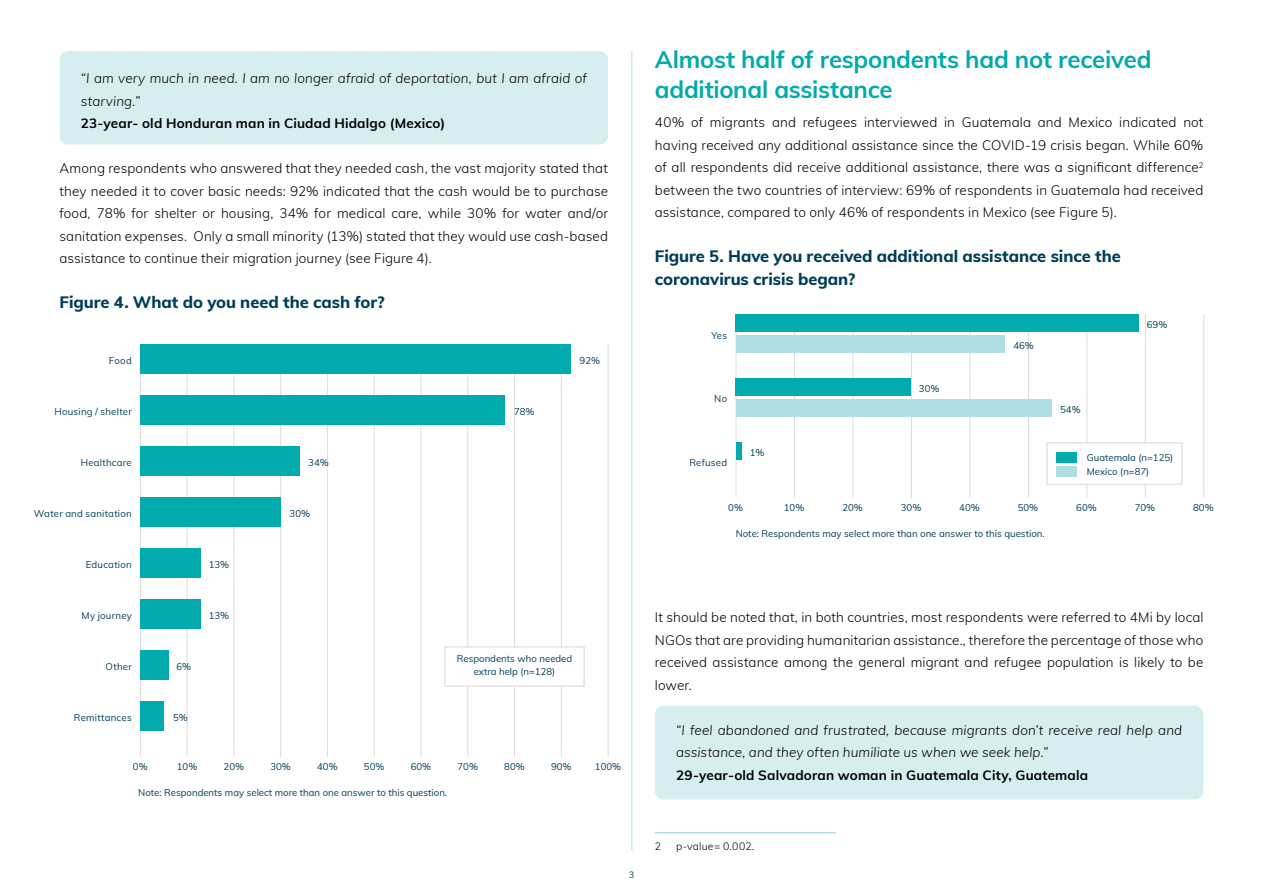
<style>
.page{position:relative;width:1263px;height:893px;background:#fff}
.page>*{position:absolute;margin:0;border:0;box-sizing:border-box;transform-origin:0 0}
.t1{font:700 24px/30px "Muli";letter-spacing:-.01em;color:#00aaad}
.t2{font:800 16.5px/22.5px "Muli";letter-spacing:-.005em;color:#003d58}
.t3{font:300 13.5px/22.5px "Muli";letter-spacing:.005em;color:#000;text-align:justify}
.t4{font:italic 300 13.5px/22.5px "Muli";letter-spacing:.01em;color:#000}
.t5{font:700 13.5px "Muli";letter-spacing:.015em;color:#000}
.t6{font:300 10.5px "Muli";letter-spacing:.015em;color:#000}
.t7{font:9.6px/13.5px "Muli";color:#003d58}
.t8{font:9.6px "Muli";letter-spacing:.025em;color:#003d58}
.t9{font:9.6px "Muli";letter-spacing:.02em;color:#003d58}
.t10{font:9px "Muli";color:#003d58}
</style>
<div class="page">
<hr style="left:631px;top:51px;width:1px;height:799px;background:#afdfe4">
<div style="left:655px;top:706px;width:548px;height:93px;background:#d6eef0;border-radius:9px"></div>
<div style="left:60px;top:51px;width:548px;height:94px;background:#d6eef0;border-radius:9px"></div>
<hr style="left:655px;top:832px;width:181px;height:1px;background:#afdfe4">
<hr style="left:736px;top:315px;width:1px;height:182px;background:#e3dadd">
<hr style="left:794px;top:315px;width:1px;height:182px;background:#e3dadd">
<hr style="left:853px;top:315px;width:1px;height:182px;background:#e3dadd">
<hr style="left:911px;top:315px;width:1px;height:182px;background:#e3dadd">
<hr style="left:969px;top:315px;width:1px;height:182px;background:#e3dadd">
<hr style="left:1028px;top:315px;width:1px;height:182px;background:#e3dadd">
<hr style="left:1086px;top:315px;width:1px;height:182px;background:#e3dadd">
<hr style="left:1145px;top:315px;width:1px;height:182px;background:#e3dadd">
<hr style="left:1203px;top:315px;width:1px;height:182px;background:#e3dadd">
<div style="left:736px;top:442px;width:5px;height:17px;background:#00aaad"></div>
<div style="left:1046px;top:442px;width:136px;height:43px;background:#fff;border:1px solid #e3dadd"></div>
<div style="left:1057px;top:452px;width:20px;height:11px;background:#00aaad"></div>
<div style="left:1057px;top:466px;width:20px;height:10px;background:#afdfe4"></div>
<div style="left:736px;top:378px;width:175px;height:17px;background:#00aaad"></div>
<div style="left:736px;top:400px;width:315px;height:17px;background:#afdfe4"></div>
<div style="left:736px;top:315px;width:403px;height:17px;background:#00aaad"></div>
<div style="left:736px;top:336px;width:269px;height:17px;background:#afdfe4"></div>
<hr style="left:140px;top:344px;width:1px;height:413px;background:#e3dadd">
<hr style="left:187px;top:344px;width:1px;height:413px;background:#e3dadd">
<hr style="left:233px;top:344px;width:1px;height:413px;background:#e3dadd">
<hr style="left:280px;top:344px;width:1px;height:413px;background:#e3dadd">
<hr style="left:327px;top:344px;width:1px;height:413px;background:#e3dadd">
<hr style="left:374px;top:344px;width:1px;height:413px;background:#e3dadd">
<hr style="left:421px;top:344px;width:1px;height:413px;background:#e3dadd">
<hr style="left:467px;top:344px;width:1px;height:413px;background:#e3dadd">
<hr style="left:514px;top:344px;width:1px;height:413px;background:#e3dadd">
<hr style="left:608px;top:344px;width:1px;height:413px;background:#e3dadd">
<hr style="left:561px;top:344px;width:1px;height:413px;background:#e3dadd">
<div style="left:140px;top:446px;width:159px;height:30px;background:#00aaad"></div>
<div style="left:140px;top:497px;width:141px;height:30px;background:#00aaad"></div>
<div style="left:140px;top:548px;width:61px;height:30px;background:#00aaad"></div>
<div style="left:140px;top:599px;width:61px;height:30px;background:#00aaad"></div>
<div style="left:140px;top:651px;width:28px;height:29px;background:#00aaad"></div>
<div style="left:140px;top:702px;width:24px;height:29px;background:#00aaad"></div>
<div style="left:140px;top:395px;width:365px;height:30px;background:#00aaad"></div>
<div style="left:140px;top:344px;width:431px;height:30px;background:#00aaad"></div>
<div style="left:444px;top:646px;width:141px;height:41px;background:#fff;border:1px solid #e3dadd"></div>
<p class="t4" style="left:81px;top:66px;width:507px">“I am very much in need. I am no longer afraid of deportation, but I am afraid of starving.”</p>
<p class="t5" style="left:81px;top:113px;width:366px">23-year- old Honduran man in Ciudad Hidalgo (Mexico)</p>
<p class="t3" style="left:60px;top:156px;width:550px">Among respondents who answered that they needed cash, the vast majority stated that they needed it to cover basic needs: 92% indicated that the cash would be to purchase food, 78% for shelter or housing, 34% for medical care, while 30% for water and/or sanitation expenses. Only a small minority (13%) stated that they would use cash-based assistance to continue their migration journey (see Figure 4).</p>
<p class="t2" style="left:60px;top:290px;width:327px">Figure 4. What do you need the cash for?</p>
<p class="t7" style="left:109px;top:353px;width:24px">Food</p>
<p class="t7" style="left:580px;top:353px;width:22px">92%</p>
<p class="t8" style="left:55px;top:405px;width:79px">Housing / shelter</p>
<p class="t7" style="left:514px;top:404px;width:22px">78%</p>
<p class="t8" style="left:81px;top:456px;width:52px">Healthcare</p>
<p class="t7" style="left:308px;top:455px;width:22px">34%</p>
<p class="t8" style="left:34px;top:507px;width:100px">Water and sanitation</p>
<p class="t7" style="left:290px;top:506px;width:22px">30%</p>
<p class="t8" style="left:86px;top:558px;width:48px">Education</p>
<p class="t7" style="left:209px;top:558px;width:22px">13%</p>
<p class="t8" style="left:82px;top:609px;width:52px">My journey</p>
<p class="t7" style="left:209px;top:609px;width:22px">13%</p>
<p class="t7" style="left:106px;top:660px;width:28px">Other</p>
<p class="t7" style="left:176px;top:660px;width:16px">6%</p>
<p class="t7" style="left:457px;top:651px;width:117px;text-align:center">Respondents who needed extra help (n=128)</p>
<p class="t8" style="left:74px;top:711px;width:59px">Remittances</p>
<p class="t7" style="left:173px;top:711px;width:16px">5%</p>
<p class="t7" style="left:133px;top:759px;width:16px">0%</p>
<p class="t7" style="left:177px;top:759px;width:22px">10%</p>
<p class="t7" style="left:224px;top:759px;width:22px">20%</p>
<p class="t7" style="left:270px;top:759px;width:22px">30%</p>
<p class="t7" style="left:317px;top:759px;width:22px">40%</p>
<p class="t7" style="left:364px;top:759px;width:22px">50%</p>
<p class="t7" style="left:411px;top:759px;width:22px">60%</p>
<p class="t7" style="left:457px;top:759px;width:22px">70%</p>
<p class="t7" style="left:504px;top:759px;width:22px">80%</p>
<p class="t7" style="left:551px;top:759px;width:22px">90%</p>
<p class="t7" style="left:595px;top:759px;width:28px">100%</p>
<p class="t7" style="left:138px;top:786px;width:310px">Note: Respondents may select more than one answer to this question.</p>
<p class="t10" style="left:629px;top:868px;width:7px">3</p>
<h1 class="t1" style="left:655px;top:43px;width:498px">Almost half of respondents had not received additional assistance</h1>
<p class="t3" style="left:655px;top:110px;width:550px">40% of migrants and refugees interviewed in Guatemala and Mexico indicated not having received any additional assistance since the COVID-19 crisis began. While 60% of all respondents did receive additional assistance, there was a significant difference<sup>2 </sup>between the two countries of interview: 69% of respondents in Guatemala had received assistance, compared to only 46% of respondents in Mexico (see Figure 5).</p>
<p class="t2" style="left:655px;top:244px;width:467px">Figure 5. Have you received additional assistance since the coronavirus crisis began?</p>
<p class="t7" style="left:711px;top:328px;width:17px">Yes</p>
<p class="t7" style="left:714px;top:392px;width:14px">No</p>
<p class="t9" style="left:689px;top:456px;width:39px">Refused</p>
<p class="t7" style="left:750px;top:445px;width:16px">1%</p>
<p class="t7" style="left:919px;top:381px;width:22px">30%</p>
<p class="t7" style="left:1013px;top:339px;width:22px">46%</p>
<p class="t7" style="left:1060px;top:402px;width:22px">54%</p>
<p class="t7" style="left:1147px;top:317px;width:22px">69%</p>
<p class="t7" style="left:1087px;top:450px;width:88px">Guatemala (n=125)<br>Mexico (n=87)</p>
<p class="t7" style="left:728px;top:501px;width:16px">0%</p>
<p class="t7" style="left:784px;top:501px;width:22px">10%</p>
<p class="t7" style="left:842px;top:501px;width:22px">20%</p>
<p class="t7" style="left:901px;top:501px;width:22px">30%</p>
<p class="t7" style="left:959px;top:501px;width:22px">40%</p>
<p class="t7" style="left:1018px;top:501px;width:22px">50%</p>
<p class="t7" style="left:1076px;top:501px;width:22px">60%</p>
<p class="t7" style="left:1135px;top:501px;width:22px">70%</p>
<p class="t7" style="left:1193px;top:501px;width:22px">80%</p>
<p class="t7" style="left:736px;top:526px;width:310px">Note: Respondents may select more than one answer to this question.</p>
<p class="t3" style="left:655px;top:605px;width:550px">It should be noted that, in both countries, most respondents were referred to 4Mi by local NGOs that are providing humanitarian assistance., therefore the percentage of those who received assistance among the general migrant and refugee population is likely to be lower.</p>
<p class="t4" style="left:676px;top:718px;width:508px">“I feel abandoned and frustrated, because migrants don’t receive real help and assistance, and they often humiliate us when we seek help.”</p>
<p class="t5" style="left:676px;top:765px;width:414px">29-year-old Salvadoran woman in Guatemala City, Guatemala</p>
<p class="t6" style="left:655px;top:839px;width:8px">2</p>
<p class="t6" style="left:676px;top:839px;width:80px">p-value= 0.002.</p>
</div>
